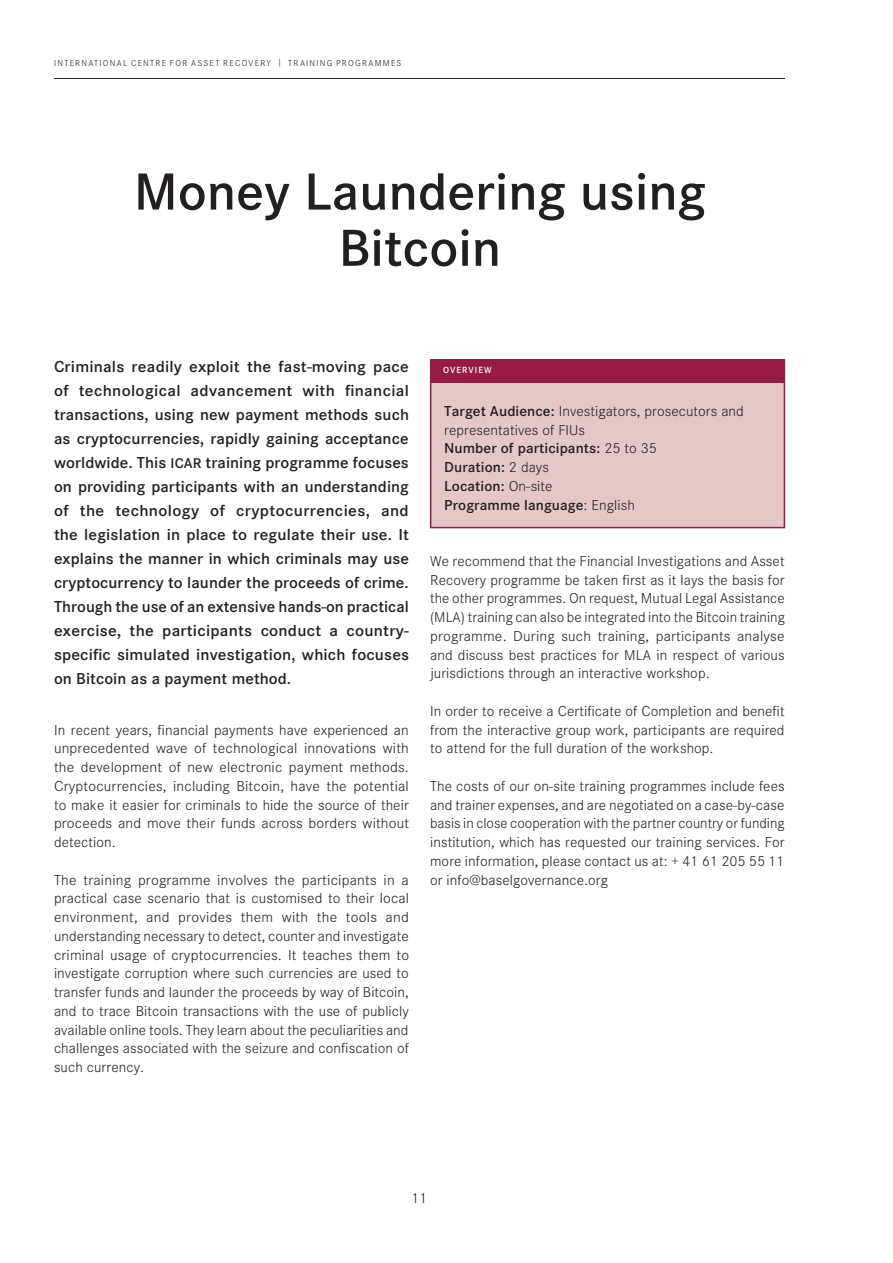
<style>
.page{position:relative;width:893px;height:1263px;background:#fff}
.page>*{position:absolute;margin:0;border:0;box-sizing:border-box;transform-origin:0 0}
._1___TITLE_4_Big{font:600 54px/56.2px "Corporate S";color:#231f20;text-align:center}
.Short_description{font:600 16.5px/24px "Corporate S";letter-spacing:.01em;color:#231f20;text-align:justify;scale:1.05 1}
._1___BODYCOPY_GENER{font:300 15px/18.8px "Corporate S";letter-spacing:.005em;color:#231f20;text-align:justify}
._1___BODYCOPY_GENER-2{font:300 15px/18.8px "Corporate S";letter-spacing:.005em;color:#231f20;text-align:justify;scale:1.05 1}
._1___BODYCOPY_GENER-3{font:600 15px "Corporate S";letter-spacing:.005em;color:#231f20}
._1___BOX_TITLE{font:600 9.3px "Corporate S";letter-spacing:.115em;color:#fff}
.t1{font:300 9px "Corporate S";letter-spacing:.14em;color:#231f20}
.s1{font-size:14.7px}
.s2{font-weight:600}
.s3{font-weight:300}
</style>
<div class="page">
<hr style="left:54px;top:78px;width:731px;height:1px;background:#231f20">
<div style="left:431px;top:360px;width:353px;height:168px;background:#e4c8c6"></div>
<div style="left:430px;top:359px;width:355px;height:169px;border:2px solid #971b44"></div>
<div style="left:430px;top:360px;width:355px;height:23px;background:#971b44"></div>
<p class="t1" style="left:54px;top:58px;width:349px">INTERNATIONAL CENTRE FOR ASSET RECOVERY | TRAINING PROGRAMMES</p>
<p class="_1___TITLE_4_Big" style="left:134px;top:164px;width:574px">Money Laundering using<br>Bitcoin</p>
<p class="Short_description" style="left:54px;top:354px;width:340px">Criminals readily exploit the fast-moving pace of technological advancement with financial transactions, using new payment methods such as cryptocurrencies, rapidly gaining acceptance worldwide. This <span class="s1">ICAR</span> training programme focuses on providing participants with an understanding of the technology of cryptocurrencies, and the legislation in place to regulate their use. It explains the manner in which criminals may use cryptocurrency to launder the proceeds of crime.<br>Through the use of an extensive hands-on practical exercise, the participants conduct a country&shy;specific simulated investigation, which focuses on Bitcoin as a payment method.</p>
<p class="_1___BODYCOPY_GENER" style="left:54px;top:720px;width:357px">In recent years, financial payments have experienced an unprecedented wave of technological innovations with the development of new electronic payment methods.<br>Cryptocurrencies, including Bitcoin, have the potential to make it easier for criminals to hide the source of their proceeds and move their funds across borders without detection.</p>
<p class="_1___BODYCOPY_GENER-2" style="left:54px;top:870px;width:340px">The training programme involves the participants in a practical case scenario that is customised to their local environment, and provides them with the tools and understanding necessary to detect, counter and investigate criminal usage of cryptocurrencies. It teaches them to investigate corruption where such currencies are used to transfer funds and launder the proceeds by way of Bitcoin, and to trace Bitcoin transactions with the use of publicly available online tools. They learn about the peculiarities and challenges associated with the seizure and confiscation of such currency.</p>
<p class="_1___BOX_TITLE" style="left:443px;top:364px;width:50px">OVERVIEW</p>
<p class="_1___BODYCOPY_GENER" style="left:444px;top:402px;width:301px"><span class="s2">Target Audience:</span> Investigators, prosecutors and</p>
<p class="_1___BODYCOPY_GENER" style="left:444px;top:420px;width:142px">representatives of <span class="s1">FIU</span>s</p>
<p class="_1___BODYCOPY_GENER-3" style="left:444px;top:440px;width:214px">Number of participants: <span class="s3">25 to 35</span></p>
<p class="_1___BODYCOPY_GENER-3" style="left:444px;top:458px;width:106px">Duration: <span class="s3">2 days</span></p>
<p class="_1___BODYCOPY_GENER-3" style="left:444px;top:477px;width:110px">Location: <span class="s3">On-site</span></p>
<p class="_1___BODYCOPY_GENER-3" style="left:444px;top:496px;width:192px">Programme language<span class="s3">: English</span></p>
<p class="_1___BODYCOPY_GENER" style="left:430px;top:552px;width:356px">We recommend that the Financial Investigations and Asset Recovery programme be taken first as it lays the basis for the other programmes. On request, Mutual Legal Assistance (<span class="s1">MLA</span>) training can also be integrated into the Bitcoin training programme. During such training, participants analyse and discuss best practices for <span class="s1">MLA</span> in respect of various jurisdictions through an interactive workshop.</p>
<p class="_1___BODYCOPY_GENER" style="left:430px;top:702px;width:356px">In order to receive a Certificate of Completion and benefit from the interactive group work, participants are required to attend for the full duration of the workshop.</p>
<p class="_1___BODYCOPY_GENER" style="left:430px;top:777px;width:356px">The costs of our on-site training programmes include fees and trainer expenses, and are negotiated on a case-by-case basis in close cooperation with the partner country or funding institution, which has requested our training services. For more information, please contact us at: + 41 61 205 55 11 or info@baselgovernance.org</p>
<p class="_1___BODYCOPY_GENER" style="left:411px;top:1189px;width:18px">11</p>
</div>
